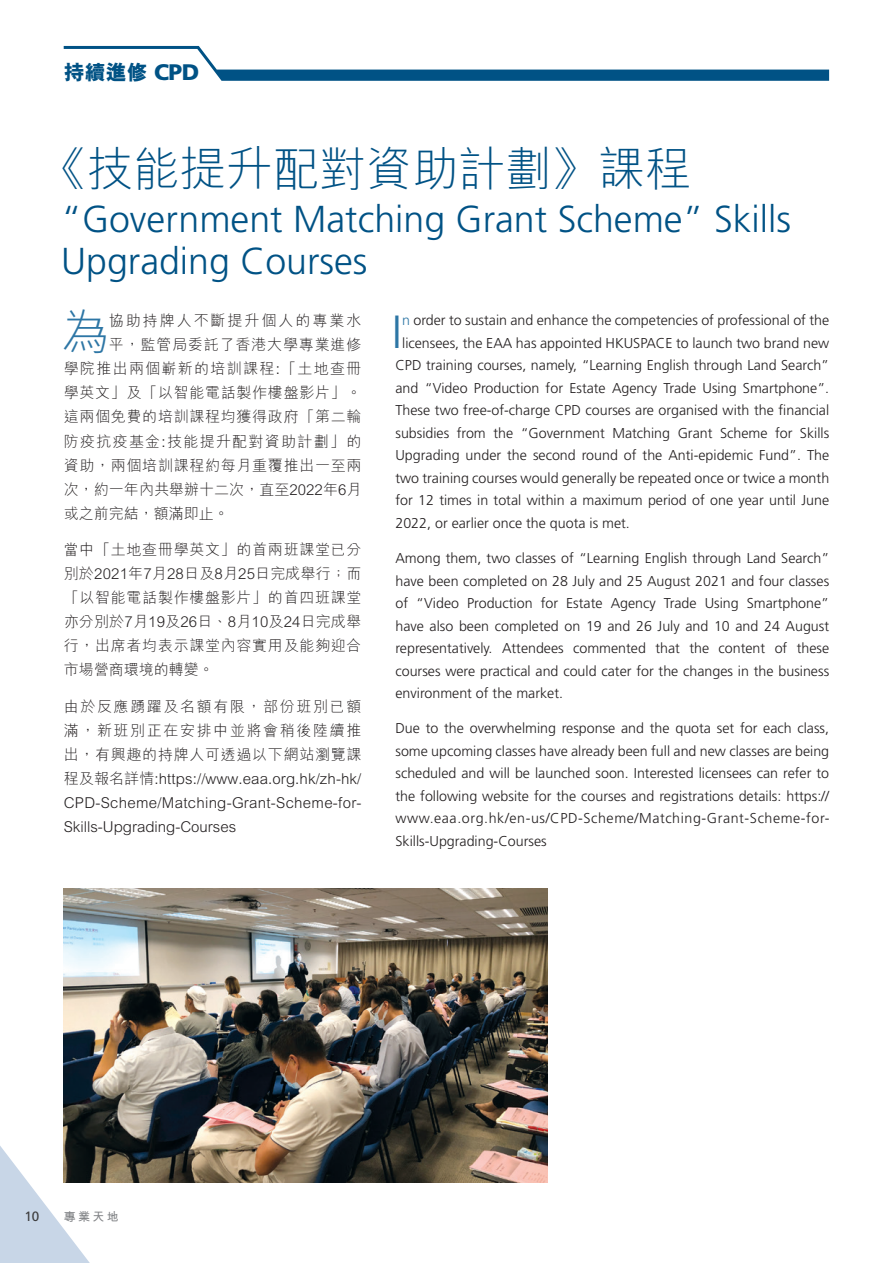
<style>
.page{position:relative;width:893px;height:1263px;background:#fff}
.page>*{position:absolute;margin:0;border:0;box-sizing:border-box;transform-origin:0 0}
.t1{font:300 48.45px "M Hei HK";color:#2d76a5}
.t2{font:300 46.5px "M Hei HK";color:#005285}
.t3{font:300 46.5px "Frutiger";color:#2d76a5}
.t4{font:300 37.5px/42px "Frutiger";color:#005285}
.t5{font:800 21px "M Hei HK";color:#005285}
.t6{font:300 15px/24px "M Hei HK";letter-spacing:.045em;color:#231f20;text-align:justify}
.t7{font:300 15px "M Hei HK";letter-spacing:.085em;color:#231f20}
.t8{font:300 15px "M Hei HK";letter-spacing:.005em;color:#231f20}
.t9{font:300 15px "M Hei HK";letter-spacing:.13em;color:#231f20}
.t10{font:300 15px "M Hei HK";color:#231f20}
.t11{font:300 14.25px/22.5px "Frutiger";color:#231f20;text-align:justify}
.t12{font:13.5px "Frutiger";color:#3e3e3f}
.t13{font:700 12px "M Hei HK";color:#808285}
.s1{font-family:"Frutiger";font-weight:900;font-size:22.5px}
.s2{color:#2d76a5}
</style>
<div class="page">
<svg style="left:0;top:1118px;width:90px;height:145px"></svg>
<svg style="left:64px;top:46px;width:765px;height:35px"></svg>
<img style="left:64px;top:888px;width:483px;height:295px">
<p class="t5" style="left:64px;top:59px;width:137px">持續進修 <span class="s1">CPD</span></p>
<p class="t2" style="left:40px;top:136px;width:653px">《技能提升配對資助計劃》課程</p>
<p class="t4" style="left:61px;top:198px;width:731px">“Government Matching Grant Scheme” Skills<br>Upgrading Courses</p>
<p class="t1" style="left:60px;top:299px;width:50px">為</p>
<p class="t9" style="left:109px;top:310px;width:254px">協助持牌人不斷提升個人的專業水</p>
<p class="t3" style="left:392px;top:306px;width:12px">I</p>
<p class="t11" style="left:402px;top:309px;width:428px"><span class="s2">n</span> order to sustain and enhance the competencies of professional of the</p>
<p class="t11" style="left:402px;top:332px;width:428px">licensees, the EAA has appointed HKUSPACE to launch two brand new</p>
<p class="t11" style="left:395px;top:354px;width:435px">CPD training courses, namely, “Learning English through Land Search”</p>
<p class="t11" style="left:395px;top:377px;width:435px">and “Video Production for Estate Agency Trade Using Smartphone”.</p>
<p class="t11" style="left:395px;top:399px;width:435px">These two free-of-charge CPD courses are organised with the financial</p>
<p class="t11" style="left:395px;top:422px;width:435px">subsidies from the “Government Matching Grant Scheme for Skills</p>
<p class="t11" style="left:395px;top:444px;width:435px">Upgrading under the second round of the Anti-epidemic Fund”. The</p>
<p class="t11" style="left:395px;top:467px;width:435px">two training courses would generally be repeated once or twice a month</p>
<p class="t11" style="left:395px;top:489px;width:435px">for 12 times in total within a maximum period of one year until June</p>
<p class="t11" style="left:395px;top:512px;width:236px">2022, or earlier once the quota is met.</p>
<p class="t11" style="left:395px;top:547px;width:435px">Among them, two classes of “Learning English through Land Search” have been completed on 28 July and 25 August 2021 and four classes of “Video Production for Estate Agency Trade Using Smartphone” have also been completed on 19 and 26 July and 10 and 24 August representatively. Attendees commented that the content of these courses were practical and could cater for the changes in the business environment of the market.</p>
<p class="t11" style="left:395px;top:717px;width:435px">Due to the overwhelming response and the quota set for each class, some upcoming classes have already been full and new classes are being scheduled and will be launched soon. Interested licensees can refer to the following website for the courses and registrations details: https:// www.eaa.org.hk/en-us/CPD-Scheme/Matching-Grant-Scheme-for-Skills-Upgrading-Courses</p>
<p class="t6" style="left:109px;top:332px;width:254px">平，監管局委託了香港大學專業進修</p>
<p class="t7" style="left:64px;top:358px;width:299px">學院推出兩個嶄新的培訓課程:「土地查冊</p>
<p class="t6" style="left:64px;top:380px;width:299px">學英文」及「以智能電話製作樓盤影片」。</p>
<p class="t6" style="left:64px;top:404px;width:299px">這兩個免費的培訓課程均獲得政府「第二輪</p>
<p class="t7" style="left:64px;top:430px;width:299px">防疫抗疫基金:技能提升配對資助計劃」的</p>
<p class="t6" style="left:64px;top:452px;width:299px">資助，兩個培訓課程約每月重覆推出一至兩</p>
<p class="t8" style="left:64px;top:478px;width:299px">次，約一年內共舉辦十二次，直至2022年6月</p>
<p class="t10" style="left:64px;top:502px;width:166px">或之前完結，額滿即止。</p>
<p class="t6" style="left:64px;top:537px;width:299px">當中「土地查冊學英文」的首兩班課堂已分別於2021年7月28日及8月25日完成舉行；而「以智能電話製作樓盤影片」的首四班課堂亦分別於7月19及26日、8月10及24日完成舉行，出席者均表示課堂內容實用及能夠迎合市場營商環境的轉變。</p>
<p class="t6" style="left:64px;top:694px;width:299px">由於反應踴躍及名額有限，部份班別已額滿，新班別正在安排中並將會稍後陸續推出，有興趣的持牌人可透過以下網站瀏覽課程及報名詳情:https://www.eaa.org.hk/zh-hk/ CPD-Scheme/Matching-Grant-Scheme-for-Skills-Upgrading-Courses</p>
<p class="t12" style="left:24px;top:1208px;width:17px">10</p>
<p class="t13" style="left:64px;top:1207px;width:57px">專業天地</p>
</div>
